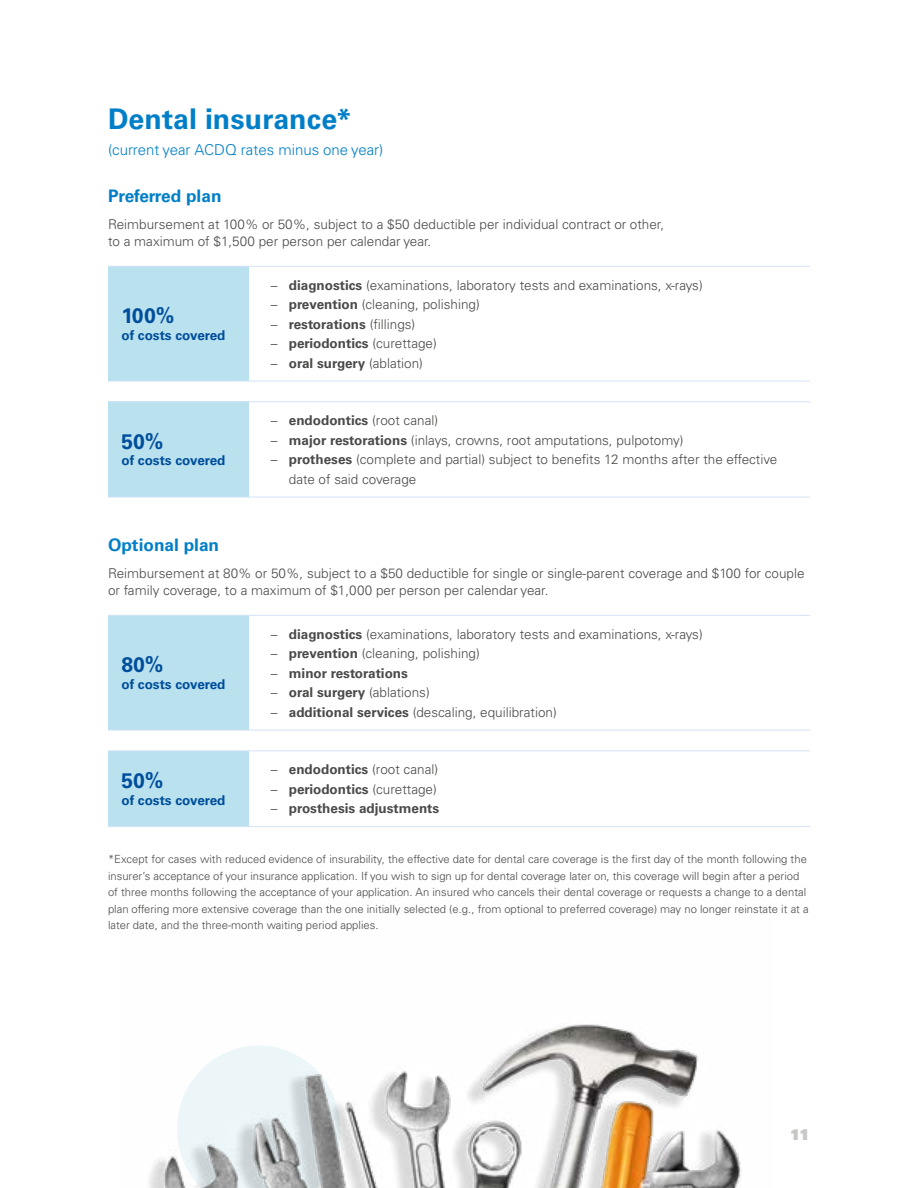
<style>
.page{position:relative;width:918px;height:1188px;background:#fff}
.page>*{position:absolute;margin:0;border:0;box-sizing:border-box;transform-origin:0 0}
.t1{font:700 28.5px "Univers LT Pro 65";letter-spacing:.005em;color:#007fc8}
.t2{font:700 21px "Univers LT Pro 65";color:#004e9b}
.t3{font:700 17.25px "Univers LT Pro 65";color:#007fc8}
.t4{font:300 15px "Univers LT Pro 45";color:#007fc8}
.t5{font:15px "Univers LT Pro 85 X Black";color:#c7c7c6}
.t6{font:300 13.5px/16.5px "Univers LT Pro 45";color:#4a4a49}
.t7{font:700 13.5px "Univers LT Pro 65";color:#4a4a49}
.t8{font:700 13.5px "Univers LT Pro 65";color:#004e9b}
.t9{font:300 11.25px/16.5px "Univers LT Pro 45";color:#4a4a49}
.s1{font-family:"Univers LT Pro 65";font-weight:700}
.s2{font-family:"Univers LT Pro 45";font-weight:300}
</style>
<div class="page">
<img style="left:149px;top:1024px;width:593px;height:164px">
<div style="left:108px;top:266px;width:140px;height:115px;background:#b9e1ee"></div>
<hr style="left:108px;top:266px;width:140px;height:1px;background:#d3e3f6">
<hr style="left:248px;top:266px;width:562px;height:1px;background:#d3e3f6">
<hr style="left:108px;top:381px;width:140px;height:1px;background:#d3e3f6">
<hr style="left:248px;top:381px;width:562px;height:1px;background:#d3e3f6">
<div style="left:108px;top:402px;width:140px;height:95px;background:#b9e1ee"></div>
<hr style="left:108px;top:401px;width:140px;height:1px;background:#d3e3f6">
<hr style="left:248px;top:401px;width:562px;height:1px;background:#d3e3f6">
<hr style="left:108px;top:497px;width:140px;height:1px;background:#d3e3f6">
<hr style="left:248px;top:497px;width:562px;height:1px;background:#d3e3f6">
<div style="left:108px;top:615px;width:140px;height:115px;background:#b9e1ee"></div>
<hr style="left:108px;top:615px;width:140px;height:1px;background:#d3e3f6">
<hr style="left:248px;top:615px;width:562px;height:1px;background:#d3e3f6">
<hr style="left:108px;top:730px;width:140px;height:1px;background:#d3e3f6">
<hr style="left:248px;top:730px;width:562px;height:1px;background:#d3e3f6">
<div style="left:108px;top:751px;width:140px;height:76px;background:#b9e1ee"></div>
<hr style="left:108px;top:750px;width:140px;height:1px;background:#d3e3f6">
<hr style="left:248px;top:750px;width:562px;height:1px;background:#d3e3f6">
<hr style="left:108px;top:826px;width:140px;height:1px;background:#d3e3f6">
<hr style="left:248px;top:826px;width:562px;height:1px;background:#d3e3f6">
<h1 class="t1" style="left:108px;top:99px;width:246px">Dental insurance*</h1>
<p class="t4" style="left:108px;top:140px;width:277px">(current year ACDQ rates minus one year)</p>
<p class="t3" style="left:108px;top:184px;width:115px">Preferred plan</p>
<p class="t6" style="left:108px;top:216px;width:558px">Reimbursement at 100% or 50%, subject to a $50 deductible per individual contract or other, to a maximum of $1,500 per person per calendar year.</p>
<h2 class="t2" style="left:122px;top:301px;width:54px">100%</h2>
<p class="t8" style="left:122px;top:325px;width:106px">of costs covered</p>
<h2 class="t2" style="left:122px;top:427px;width:44px">50%</h2>
<p class="t8" style="left:122px;top:451px;width:106px">of costs covered</p>
<p class="t6" style="left:271px;top:276px;width:433px">– <span class="s1">diagnostics</span> (examinations, laboratory tests and examinations, x-rays)</p>
<p class="t6" style="left:271px;top:296px;width:210px">– <span class="s1">prevention</span> (cleaning, polishing)</p>
<p class="t7" style="left:271px;top:314px;width:146px"><span class="s2">–</span> restorations <span class="s2">(fillings)</span></p>
<p class="t6" style="left:271px;top:335px;width:167px">– <span class="s1">periodontics</span> (curettage)</p>
<p class="t6" style="left:271px;top:354px;width:154px">– <span class="s1">oral surgery</span> (ablation)</p>
<p class="t6" style="left:271px;top:412px;width:169px">– <span class="s1">endodontics</span> (root canal)</p>
<p class="t6" style="left:271px;top:431px;width:414px">– <span class="s1">major restorations</span> (inlays, crowns, root amputations, pulpotomy)</p>
<p class="t6" style="left:289px;top:449px;width:490px;line-height:19.5px;text-indent:-18px">– <span class="s1">protheses</span> (complete and partial) subject to benefits 12 months after the effective date of said coverage</p>
<p class="t3" style="left:108px;top:533px;width:113px">Optional plan</p>
<p class="t6" style="left:108px;top:565px;width:698px">Reimbursement at 80% or 50%, subject to a $50 deductible for single or single-parent coverage and $100 for couple or family coverage, to a maximum of $1,000 per person per calendar year.</p>
<h2 class="t2" style="left:122px;top:650px;width:44px">80%</h2>
<p class="t8" style="left:122px;top:674px;width:106px">of costs covered</p>
<p class="t6" style="left:271px;top:625px;width:433px">– <span class="s1">diagnostics</span> (examinations, laboratory tests and examinations, x-rays)</p>
<p class="t6" style="left:271px;top:645px;width:210px">– <span class="s1">prevention</span> (cleaning, polishing)</p>
<p class="t7" style="left:271px;top:663px;width:139px"><span class="s2">–</span> minor restorations</p>
<p class="t6" style="left:271px;top:684px;width:160px">– <span class="s1">oral surgery</span> (ablations)</p>
<p class="t6" style="left:271px;top:703px;width:287px">– <span class="s1">additional services</span> (descaling, equilibration)</p>
<p class="t6" style="left:271px;top:761px;width:169px">– <span class="s1">endodontics</span> (root canal)</p>
<p class="t6" style="left:271px;top:780px;width:167px">– <span class="s1">periodontics</span> (curettage)</p>
<p class="t7" style="left:271px;top:799px;width:170px"><span class="s2">–</span> prosthesis adjustments</p>
<p class="t9" style="left:108px;top:851px;width:702px">*Except for cases with reduced evidence of insurability, the effective date for dental care coverage is the first day of the month following the insurer’s acceptance of your insurance application. If you wish to sign up for dental coverage later on, this coverage will begin after a period of three months following the acceptance of your application. An insured who cancels their dental coverage or requests a change to a dental plan offering more extensive coverage than the one initially selected (e.g., from optional to preferred coverage) may no longer reinstate it at a later date, and the three-month waiting period applies.</p>
<h2 class="t2" style="left:122px;top:766px;width:44px">50%</h2>
<p class="t8" style="left:122px;top:790px;width:106px">of costs covered</p>
<p class="t5" style="left:790px;top:1125px;width:21px">11</p>
</div>
